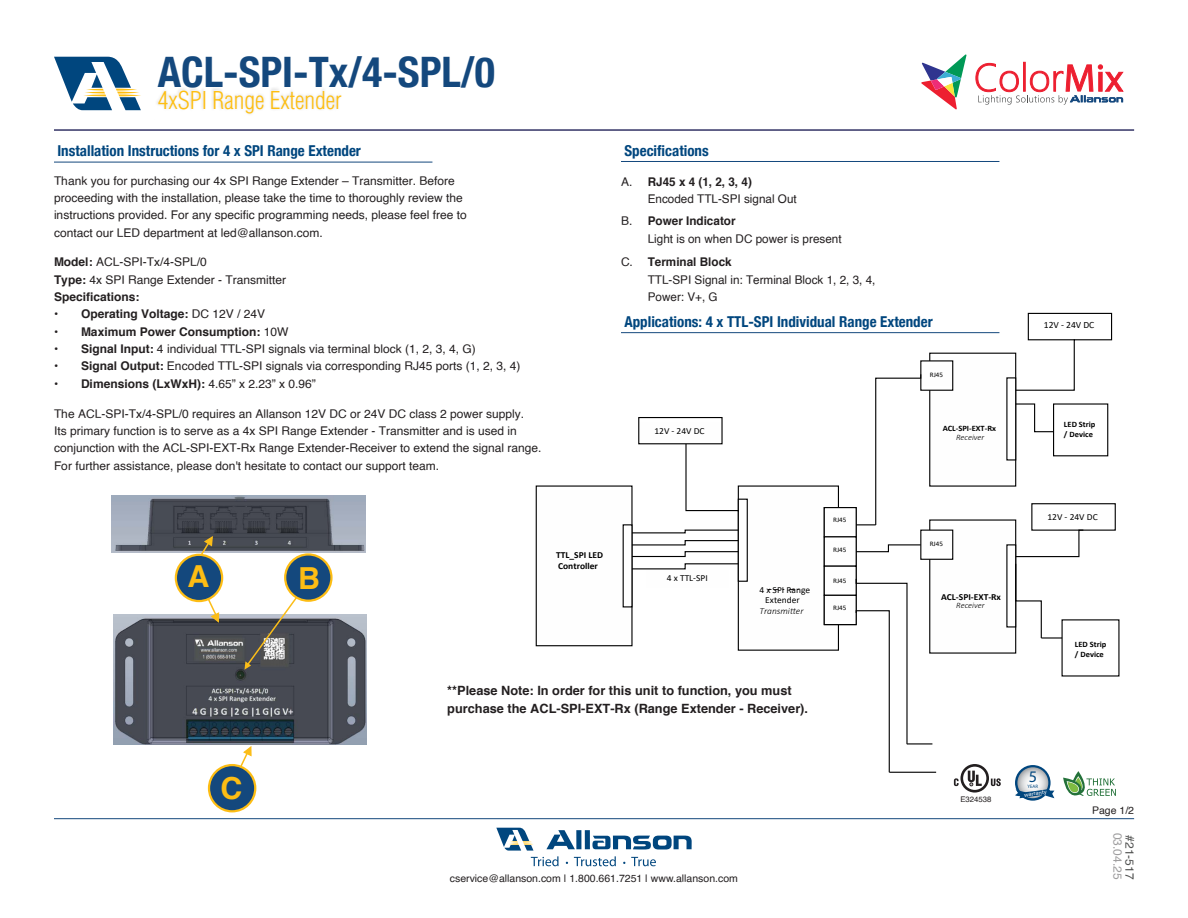
<style>
.page{position:relative;width:1188px;height:918px;background:#fff}
.page>*{position:absolute;margin:0;border:0;box-sizing:border-box;transform-origin:0 0}
.t1{font:700 condensed 42px "Helvetica Neue";color:#14487d}
.t2{font:700 30.3px "Helvetica";color:#fdbd14}
.t3{font:300 condensed 24px "Helvetica";color:#febe10}
.t4{font:17.4px "Myriad Pro";color:#231f20}
.t5{font:16.2px "Myriad Pro";color:#00467e}
.t6{font:700 condensed 15px "Helvetica Neue";color:#00467e}
.t7{font:700 12.75px/17.2px "Helvetica";color:#231f20}
.t8{font:12px/17.4px "Helvetica";color:#231f20}
.t9{font:700 12px "Helvetica";color:#231f20}
.t10{font:12px "Helvetica";color:#9e9d9e}
.t11{font:12px "Helvetica";color:#515251}
.t12{font:10.5px "Helvetica";color:#231f20}
.t13{font:9.6px "Calibri";color:#000}
.t14{font:9.3px "Calibri";color:#000}
.t15{font:700 9.3px/11.1px "Calibri";color:#000}
.t16{font:italic 300 9.3px "Calibri";color:#000}
.t17{font:700 8.25px/9.9px "Calibri";color:#000}
.t18{font:8.25px/9.9px "Calibri";color:#231f20}
.t19{font:italic 300 8.25px "Calibri";color:#000}
.t20{font:7.8px "Helvetica";color:#231f20}
.t21{font:6.9px "Calibri";color:#000}
.t22{font:6px "Myriad Pro";color:#fff}
.t23{font:4.8px "Myriad Pro";color:#00467e}
.s1{font-weight:700}
.s2{font-weight:400}
</style>
<div class="page">
<hr style="left:54px;top:162px;width:378px;height:1px;background:#14487d">
<hr style="left:621px;top:161px;width:378px;height:1px;background:#14487d">
<img style="left:113px;top:615px;width:254px;height:129px">
<img style="left:111px;top:496px;width:254px;height:56px">
<svg style="left:175px;top:535px;width:48px;height:89px"></svg>
<svg style="left:244px;top:553px;width:89px;height:117px"></svg>
<svg style="left:208px;top:744px;width:48px;height:68px"></svg>
<hr style="left:621px;top:332px;width:378px;height:1px;background:#14487d">
<div style="left:536px;top:485px;width:97px;height:161px;background:#fff;border:1px solid #000"></div>
<img style="left:537px;top:491px;width:95px;height:150px">
<div style="left:623px;top:524px;width:10px;height:83px;background:#fff;border:1px solid #000"></div>
<div style="left:738px;top:485px;width:101px;height:166px;background:#fff;border:1px solid #000"></div>
<img style="left:739px;top:491px;width:99px;height:155px">
<div style="left:929px;top:353px;width:87px;height:134px;background:#fff;border:1px solid #000"></div>
<img style="left:930px;top:358px;width:85px;height:124px">
<div style="left:929px;top:519px;width:87px;height:135px;background:linear-gradient(to right,#fff,#fff)"></div>
<img style="left:930px;top:525px;width:85px;height:124px">
<div style="left:824px;top:507px;width:33px;height:30px;background:#fff;border:1px solid #000"></div>
<img style="left:825px;top:512px;width:31px;height:20px">
<div style="left:824px;top:536px;width:33px;height:31px;background:#fff;border:1px solid #000"></div>
<img style="left:825px;top:541px;width:31px;height:21px">
<div style="left:824px;top:566px;width:33px;height:30px;background:#fff;border:1px solid #000"></div>
<img style="left:825px;top:571px;width:31px;height:20px">
<div style="left:824px;top:595px;width:33px;height:30px;background:#fff;border:1px solid #000"></div>
<img style="left:825px;top:600px;width:1px;height:20px">
<div style="left:920px;top:360px;width:33px;height:31px;background:#fff;border:1px solid #000"></div>
<img style="left:921px;top:365px;width:31px;height:21px">
<div style="left:920px;top:530px;width:33px;height:30px;background:#fff;border:1px solid #000"></div>
<img style="left:921px;top:535px;width:31px;height:20px">
<div style="left:1006px;top:377px;width:10px;height:84px;background:#fff"></div>
<div style="left:1006px;top:544px;width:10px;height:84px;background:#fff"></div>
<div style="left:1053px;top:403px;width:55px;height:53px;border:1px solid #000"></div>
<svg style="left:856px;top:373px;width:66px;height:153px"></svg>
<svg style="left:855px;top:544px;width:67px;height:9px"></svg>
<svg style="left:855px;top:578px;width:81px;height:195px"></svg>
<div style="left:1031px;top:503px;width:85px;height:28px;background:#fff;border:1px solid #000"></div>
<img style="left:1032px;top:508px;width:83px;height:18px">
<div style="left:1028px;top:313px;width:84px;height:27px;background:#fff;border:1px solid #000"></div>
<svg style="left:1015px;top:339px;width:61px;height:52px"></svg>
<svg style="left:1015px;top:403px;width:40px;height:30px"></svg>
<svg style="left:1015px;top:529px;width:69px;height:110px"></svg>
<div style="left:738px;top:499px;width:10px;height:83px;background:#fff;border:1px solid #000"></div>
<svg style="left:631px;top:529px;width:108px;height:41px"></svg>
<div style="left:638px;top:417px;width:85px;height:27px;background:#fff;border:1px solid #000"></div>
<img style="left:639px;top:422px;width:83px;height:17px">
<svg style="left:685px;top:443px;width:54px;height:70px"></svg>
<div style="left:1066px;top:623px;width:50px;height:47px;background:#fff"></div>
<hr style="left:54px;top:818px;width:1080px;height:1px;background:#14487d">
<svg style="left:496px;top:828px;width:196px;height:38px"></svg>
<svg style="left:921px;top:54px;width:46px;height:56px"></svg>
<hr style="left:1023px;top:62px;width:2px;height:29px;background:#ed1f30">
<svg style="left:976px;top:63px;width:148px;height:42px"></svg>
<hr style="left:54px;top:129px;width:1080px;height:2px;background:#336">
<svg style="left:54px;top:57px;width:87px;height:53px"></svg>
<svg style="left:1015px;top:765px;width:36px;height:36px"></svg>
<svg style="left:1017px;top:767px;width:31px;height:31px"></svg>
<svg style="left:1015px;top:789px;width:39px;height:9px"></svg>
<svg style="left:1063px;top:771px;width:53px;height:25px"></svg>
<svg style="left:954px;top:764px;width:47px;height:29px"></svg>
<h1 class="t1" style="left:158px;top:46px;width:339px">ACL-SPI-Tx/4-SPL/0</h1>
<h3 class="t3" style="left:158px;top:86px;width:185px">4xSPI Range Extender</h3>
<p class="t6" style="left:57px;top:142px;width:305px">Installation Instructions for 4 x SPI Range Extender</p>
<p class="t8" style="left:54px;top:172px;width:414px">Thank you for purchasing our 4x SPI Range Extender – Transmitter. Before proceeding with the installation, please take the time to thoroughly review the instructions provided. For any specific programming needs, please feel free to contact our LED department at led@allanson.com.</p>
<p class="t8" style="left:54px;top:254px;width:234px"><span class="s1">Model:</span> ACL-SPI-Tx/4-SPL/0<br><span class="s1">Type:</span> 4x SPI Range Extender - Transmitter<br><span class="s1">Specifications:</span></p>
<p class="t9" style="left:54px;top:304px;width:213px">• Operating Voltage: <span class="s2">DC 12V / 24V</span></p>
<p class="t9" style="left:54px;top:322px;width:236px">• Maximum Power Consumption: <span class="s2">10W</span></p>
<p class="t8" style="left:54px;top:340px;width:423px"><span class="s1">• Signal Input:</span> 4 individual TTL-SPI signals via terminal block (1, 2, 3, 4, G)</p>
<p class="t8" style="left:54px;top:358px;width:468px"><span class="s1">• Signal Output:</span> Encoded TTL-SPI signals via corresponding RJ45 ports (1, 2, 3, 4)</p>
<p class="t9" style="left:54px;top:374px;width:263px">• Dimensions (LxWxH): <span class="s2">4.65” x 2.23” x 0.96”</span></p>
<p class="t8" style="left:54px;top:405px;width:489px">The ACL-SPI-Tx/4-SPL/0 requires an Allanson 12V DC or 24V DC class 2 power supply.<br>Its primary function is to serve as a 4x SPI Range Extender - Transmitter and is used in conjunction with the ACL-SPI-EXT-Rx Range Extender-Receiver to extend the signal range.<br>For further assistance, please don't hesitate to contact our support team.</p>
<h2 class="t2" style="left:188px;top:552px;width:23px">A</h2>
<h2 class="t2" style="left:298px;top:553px;width:23px">B</h2>
<p class="t15" style="left:556px;top:549px;width:49px">TTL_SPI LED<br>Controller</p>
<p class="t6" style="left:624px;top:141px;width:86px">Specifications</p>
<p class="t8" style="left:648px;top:173px;width:151px;text-indent:-27px">A. <span class="s1">RJ45 x 4 (1, 2, 3, 4)<br></span>Encoded TTL-SPI signal Out</p>
<p class="t8" style="left:648px;top:213px;width:195px;text-indent:-27px">B. <span class="s1">Power Indicator<br></span>Light is on when DC power is present</p>
<p class="t8" style="left:648px;top:254px;width:229px;text-indent:-27px">C. <span class="s1">Terminal Block<br></span>TTL-SPI Signal in: Terminal Block 1, 2, 3, 4,<br>Power: V+, G</p>
<p class="t6" style="left:624px;top:312px;width:310px">Applications: 4 x TTL-SPI Individual Range Extender</p>
<p class="t14" style="left:654px;top:424px;width:52px">12V - 24V DC</p>
<p class="t14" style="left:667px;top:572px;width:43px">4 x TTL-SPI</p>
<p class="t21" style="left:833px;top:515px;width:15px">RJ45</p>
<p class="t21" style="left:833px;top:545px;width:15px">RJ45</p>
<h3 class="t4" style="left:763px;top:573px;width:99px">Lorem ipsum</h3>
<p class="t14" style="left:765px;top:594px;width:36px">Extender</p>
<p class="t16" style="left:759px;top:605px;width:46px">Transmitter</p>
<p class="t21" style="left:833px;top:575px;width:15px">RJ45</p>
<p class="t21" style="left:833px;top:603px;width:15px">RJ45</p>
<p class="t14" style="left:759px;top:583px;width:52px">4 x SPI Range</p>
<p class="t18" style="left:759px;top:587px;width:47px">4 x SPI Range<br>Extender<br>Transmitter</p>
<p class="t21" style="left:930px;top:369px;width:15px">RJ45</p>
<p class="t17" style="left:943px;top:423px;width:55px">ACL-SPI-EXT-Rx</p>
<p class="t19" style="left:956px;top:432px;width:30px">Receiver</p>
<p class="t21" style="left:930px;top:539px;width:15px">RJ45</p>
<p class="t15" style="left:941px;top:591px;width:61px">ACL-SPI-EXT-Rx</p>
<p class="t19" style="left:956px;top:600px;width:30px">Receiver</p>
<h2 class="t2" style="left:220px;top:764px;width:23px">C</h2>
<p class="t7" style="left:447px;top:682px;width:362px">**Please Note: In order for this unit to function, you must purchase the ACL-SPI-EXT-Rx (Range Extender - Receiver).</p>
<p class="t12" style="left:450px;top:871px;width:290px">cservice@allanson.com | 1.800.661.7251 | www.allanson.com</p>
<p class="t20" style="left:960px;top:793px;width:33px">E324538</p>
<p class="t13" style="left:1044px;top:318px;width:52px">12V - 24V DC</p>
<p class="t17" style="left:1064px;top:419px;width:33px">LED Strip / Device</p>
<p class="t14" style="left:1047px;top:510px;width:52px">12V - 24V DC</p>
<p class="t17" style="left:1075px;top:639px;width:33px">LED Strip / Device</p>
<h3 class="t5" style="left:1029px;top:767px;width:10px">5</h3>
<p class="t23" style="left:1028px;top:784px;width:12px">YEAR</p>
<p class="t22" style="left:1024px;top:791px;width:24px;rotate:-8deg">warranty</p>
<p class="t12" style="left:1092px;top:802px;width:44px">Page 1/2</p>
<p class="t10" style="left:1127px;top:833px;width:48px;rotate:90deg">03.04.25</p>
<p class="t11" style="left:1139px;top:835px;width:46px;rotate:90deg">#21-517</p>
</div>
